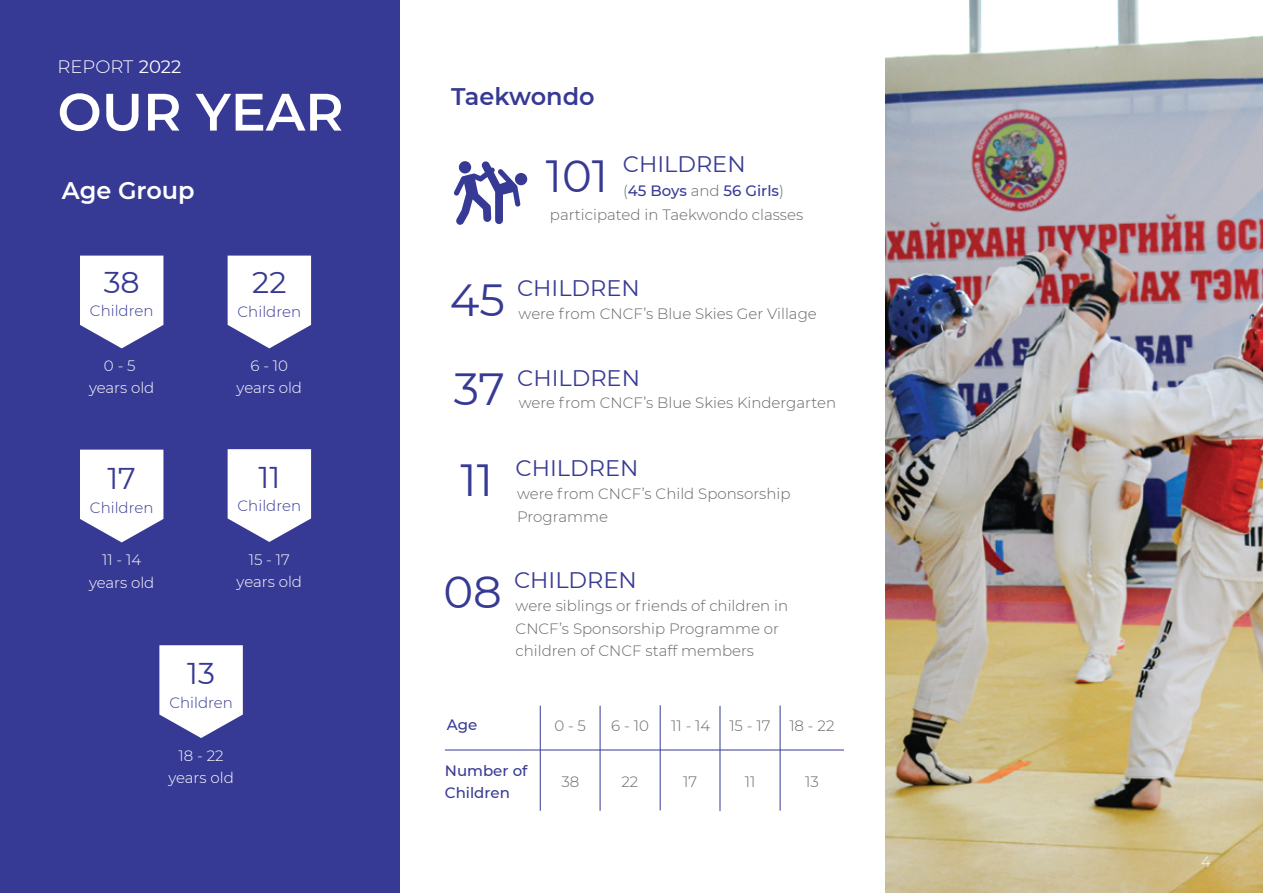
<style>
.page{position:relative;width:1263px;height:893px;background:#fff}
.page>*{position:absolute;margin:0;border:0;box-sizing:border-box;transform-origin:0 0}
.t1{font:600 52.5px "Montserrat";color:#fff}
.t2{font:45px "Montserrat";letter-spacing:-.005em;color:#373a94}
.t3{font:30px "Montserrat";color:#373a94}
.t4{font:600 24px "Montserrat";color:#373a94}
.t5{font:600 24px "Montserrat";color:#fff}
.t6{font:22.5px "Montserrat";color:#373a94}
.t7{font:300 18px "Montserrat";color:#fff}
.t8{font:300 15px/22.5px "Montserrat";color:#666767}
.t9{font:300 15px/22.5px "Montserrat";color:#fff;text-align:center}
.t10{font:300 15px "Montserrat";color:#373a94}
.t11{font:500 15px/22.5px "Montserrat";color:#373a94}
.s1{font-weight:400}
.s2{font-weight:300;color:#666767}
.s3{font-size:45px}
</style>
<div class="page">
<div style="left:0;top:0;width:399px;height:893px;background:#373a94"></div>
<svg style="left:454px;top:161px;width:66px;height:64px"></svg>
<div style="left:459px;top:161px;width:12px;height:12px;background:#373a94;border-radius:50%"></div>
<div style="left:515px;top:173px;width:12px;height:12px;background:#373a94;border-radius:50%"></div>
<svg style="left:80px;top:256px;width:83px;height:92px;background:#e6e6f1"></svg>
<svg style="left:228px;top:256px;width:83px;height:92px;background:#e6e6f1"></svg>
<svg style="left:80px;top:450px;width:83px;height:92px;background:#e6e6f1"></svg>
<svg style="left:228px;top:449px;width:83px;height:93px;background:#e5e5f1"></svg>
<svg style="left:159px;top:645px;width:84px;height:93px;background:#e4e4f0"></svg>
<hr style="left:540px;top:706px;width:1px;height:105px;background:#373a94">
<hr style="left:445px;top:750px;width:399px;height:1px;background:#373a94">
<hr style="left:600px;top:706px;width:1px;height:105px;background:#373a94">
<hr style="left:660px;top:705px;width:1px;height:105px;background:#373a94">
<hr style="left:720px;top:706px;width:1px;height:105px;background:#373a94">
<hr style="left:780px;top:705px;width:1px;height:105px;background:#373a94">
<img style="left:885px;top:0;width:378px;height:893px">
<p class="t7" style="left:57px;top:55px;width:125px">REPORT <span class="s1">2022</span></p>
<h1 class="t1" style="left:57px;top:75px;width:288px">OUR YEAR</h1>
<h3 class="t5" style="left:62px;top:174px;width:134px">Age Group</h3>
<h3 class="t3" style="left:104px;top:262px;width:38px">38</h3>
<p class="t10" style="left:90px;top:300px;width:65px">Children</p>
<h3 class="t3" style="left:252px;top:262px;width:36px">22</h3>
<p class="t10" style="left:238px;top:302px;width:65px">Children</p>
<p class="t9" style="left:89px;top:354px;width:67px">0 - 5 years old</p>
<p class="t9" style="left:237px;top:354px;width:67px">6 - 10 years old</p>
<h3 class="t3" style="left:107px;top:458px;width:30px">17</h3>
<p class="t10" style="left:90px;top:497px;width:65px">Children</p>
<h3 class="t3" style="left:258px;top:457px;width:23px">11</h3>
<p class="t10" style="left:238px;top:495px;width:65px">Children</p>
<p class="t9" style="left:89px;top:548px;width:67px">11 - 14 years old</p>
<p class="t9" style="left:237px;top:547px;width:67px">15 - 17 years old</p>
<h3 class="t3" style="left:187px;top:653px;width:29px">13</h3>
<p class="t10" style="left:169px;top:693px;width:65px">Children</p>
<p class="t9" style="left:168px;top:744px;width:67px">18 - 22 years old</p>
<h3 class="t4" style="left:451px;top:80px;width:145px">Taekwondo</h3>
<h3 class="t6" style="left:623px;top:148px;width:124px">CHILDREN</h3>
<p class="t8" style="left:550px;top:203px;width:255px">participated in Taekwondo classes</p>
<h2 class="t2" style="left:546px;top:145px;width:64px">101</h2>
<p class="t11" style="left:623px;top:179px;width:162px"><span class="s2">(</span>45 Boys <span class="s2">and</span> 56 Girls<span class="s2">)</span></p>
<h2 class="t2" style="left:450px;top:269px;width:57px">45</h2>
<h3 class="t6" style="left:517px;top:273px;width:124px">CHILDREN</h3>
<p class="t8" style="left:519px;top:302px;width:300px">were from CNCF’s Blue Skies Ger Village</p>
<h2 class="t2" style="left:454px;top:358px;width:53px">37</h2>
<h3 class="t6" style="left:517px;top:362px;width:124px">CHILDREN</h3>
<p class="t8" style="left:519px;top:391px;width:319px">were from CNCF’s Blue Skies Kindergarten</p>
<h3 class="t6" style="left:460px;top:453px;width:179px"><span class="s3">11</span> CHILDREN</h3>
<p class="t8" style="left:517px;top:482px;width:275px">were from CNCF’s Child Sponsorship<br>Programme</p>
<h3 class="t6" style="left:443px;top:565px;width:195px"><span class="s3">08</span> CHILDREN</h3>
<p class="t8" style="left:516px;top:594px;width:274px">were siblings or friends of children in<br>CNCF’s Sponsorship Programme or children of CNCF staff members</p>
<p class="t11" style="left:447px;top:713px;width:32px">Age</p>
<p class="t11" style="left:445px;top:759px;width:84px">Number of<br>Children</p>
<p class="t8" style="left:554px;top:714px;width:33px">0 - 5</p>
<p class="t8" style="left:561px;top:770px;width:19px">38</p>
<p class="t8" style="left:611px;top:714px;width:39px">6 - 10</p>
<p class="t8" style="left:621px;top:770px;width:18px">22</p>
<p class="t8" style="left:671px;top:714px;width:41px">11 - 14</p>
<p class="t8" style="left:683px;top:770px;width:16px">17</p>
<p class="t8" style="left:729px;top:714px;width:43px">15 - 17</p>
<p class="t8" style="left:745px;top:770px;width:12px">11</p>
<p class="t8" style="left:789px;top:714px;width:47px">18 - 22</p>
<p class="t8" style="left:805px;top:770px;width:15px">13</p>
<p class="t9" style="left:1201px;top:850px;width:11px">4</p>
</div>
